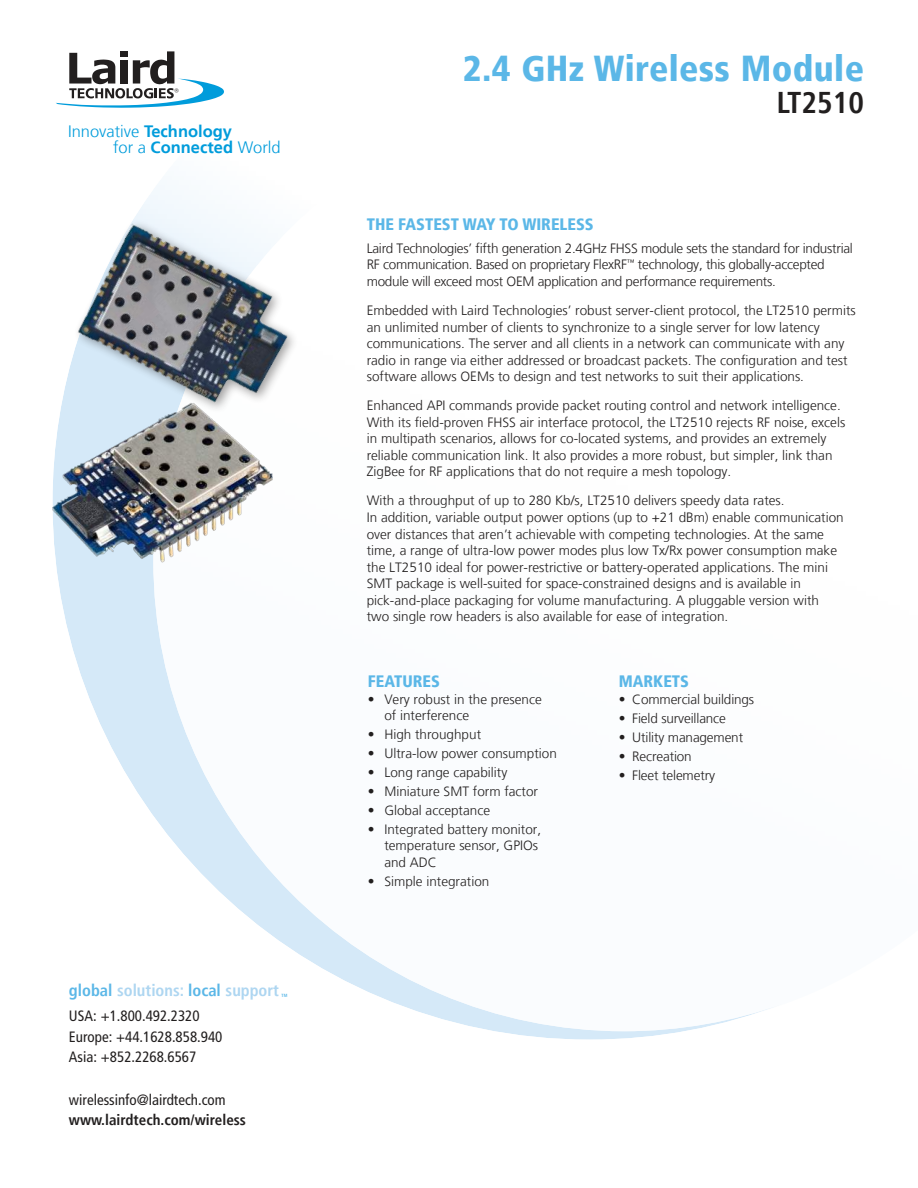
<style>
.page{position:relative;width:918px;height:1188px;background:#fff}
.page>*{position:absolute;margin:0;border:0;box-sizing:border-box;transform-origin:0 0}
.t1{font:900 condensed 36px "Frutiger LT";letter-spacing:.01em;color:#5bb7e7}
.t2{font:700 condensed 30px "Frutiger LT";color:#221f1f}
.t3{font:300 16.5px/16.5px "Frutiger LT";color:#009cdb}
.t4{font:900 condensed 16.5px "Frutiger LT";color:#5bb7e7}
.t5{font:700 condensed 16.5px "Frutiger LT";color:#aed6f1}
.t6{font:condensed 15px/20.1px "Frutiger LT";color:#221f1f}
.t7{font:700 condensed 15px "Frutiger LT";color:#221f1f}
.t8{font:300 13.5px/16.5px "Frutiger LT";color:#221f1f}
.t9{font:300 13.5px/16.5px "Frutiger LT";letter-spacing:-.02em;color:#221f1f}
.t10{font:700 condensed 4.5px "Frutiger LT";color:#5bb7e7}
.s1{font-weight:700}
.s2{color:#5bb7e7}
</style>
<div class="page">
<img style="left:56px;top:567px;width:714px;height:473px">
<svg style="left:56px;top:51px;width:168px;height:57px"></svg>
<img style="left:52px;top:459px;width:221px;height:108px">
<svg style="left:54px;top:185px;width:240px;height:274px"></svg>
<p class="t3" style="left:113px;top:123px;width:169px;text-indent:-45px">Innovative <span class="s1">Technology<br></span>for a <span class="s1">Connected</span> World</p>
<p class="t5" style="left:69px;top:983px;width:212px"><span class="s2">global</span> solutions: <span class="s2">local</span> support</p>
<p class="t10" style="left:282px;top:993px;width:7px">TM</p>
<p class="t6" style="left:69px;top:1007px;width:155px">USA: +1.800.492.2320<br>Europe: +44.1628.858.940<br>Asia: +852.2268.6567</p>
<p class="t6" style="left:69px;top:1091px;width:158px">wirelessinfo@lairdtech.com</p>
<p class="t7" style="left:69px;top:1114px;width:179px">www.lairdtech.com/wireless</p>
<h1 class="t1" style="left:463px;top:48px;width:403px">2.4 GHz Wireless Module</h1>
<h2 class="t2" style="left:777px;top:90px;width:89px">LT2510</h2>
<p class="t4" style="left:367px;top:214px;width:229px">THE FASTEST WAY TO WIRELESS</p>
<p class="t9" style="left:367px;top:240px;width:488px">Laird Technologies’ 昀椀fth generation 2.4GHz FHSS module sets the standard for industrial<br>RF communication. Based on proprietary FlexRF<sup>™</sup> technology, this globally-accepted module will exceed most OEM application and performance requirements.</p>
<p class="t8" style="left:367px;top:302px;width:491px">Embedded with Laird Technologies’ robust server-client protocol, the LT2510 permits an unlimited number of clients to synchronize to a single server for low latency communications. The server and all clients in a network can communicate with any radio in range via either addressed or broadcast packets. The con昀椀guration and test software allows OEMs to design and test networks to suit their applications.</p>
<p class="t8" style="left:367px;top:398px;width:480px">Enhanced API commands provide packet routing control and network intelligence.<br>With its 昀椀eld-proven FHSS air interface protocol, the LT2510 rejects RF noise, excels in multipath scenarios, allows for co-located systems, and provides an extremely reliable communication link. It also provides a more robust, but simpler, link than ZigBee for RF applications that do not require a mesh topology.</p>
<p class="t8" style="left:367px;top:493px;width:478px">With a throughput of up to 280 Kb/s, LT2510 delivers speedy data rates.<br>In addition, variable output power options (up to +21 dBm) enable communication over distances that aren’t achievable with competing technologies. At the same time, a range of ultra-low power modes plus low Tx/Rx power consumption make the LT2510 ideal for power-restrictive or battery-operated applications. The mini SMT package is well-suited for space-constrained designs and is available in pick-and-place packaging for volume manufacturing. A pluggable version with two single row headers is also available for ease of integration.</p>
<p class="t4" style="left:368px;top:672px;width:74px">FEATURES</p>
<p class="t8" style="left:384px;top:691px;width:159px;text-indent:-16px">• Very robust in the presence of interference</p>
<p class="t8" style="left:368px;top:727px;width:115px">• High throughput</p>
<p class="t8" style="left:368px;top:746px;width:191px">• Ultra-low power consumption</p>
<p class="t8" style="left:368px;top:764px;width:141px">• Long range capability</p>
<p class="t8" style="left:368px;top:783px;width:172px">• Miniature SMT form factor</p>
<p class="t8" style="left:368px;top:802px;width:124px">• Global acceptance</p>
<p class="t8" style="left:384px;top:821px;width:158px;text-indent:-16px">• Integrated battery monitor, temperature sensor, GPIOs and ADC</p>
<p class="t8" style="left:368px;top:873px;width:123px">• Simple integration</p>
<p class="t4" style="left:619px;top:672px;width:72px">MARKETS</p>
<p class="t8" style="left:619px;top:691px;width:137px">• Commercial buildings</p>
<p class="t8" style="left:619px;top:710px;width:109px">• Field surveillance</p>
<p class="t8" style="left:619px;top:729px;width:126px">• Utility management</p>
<p class="t8" style="left:619px;top:748px;width:75px">• Recreation</p>
<p class="t8" style="left:619px;top:767px;width:98px">• Fleet telemetry</p>
</div>
